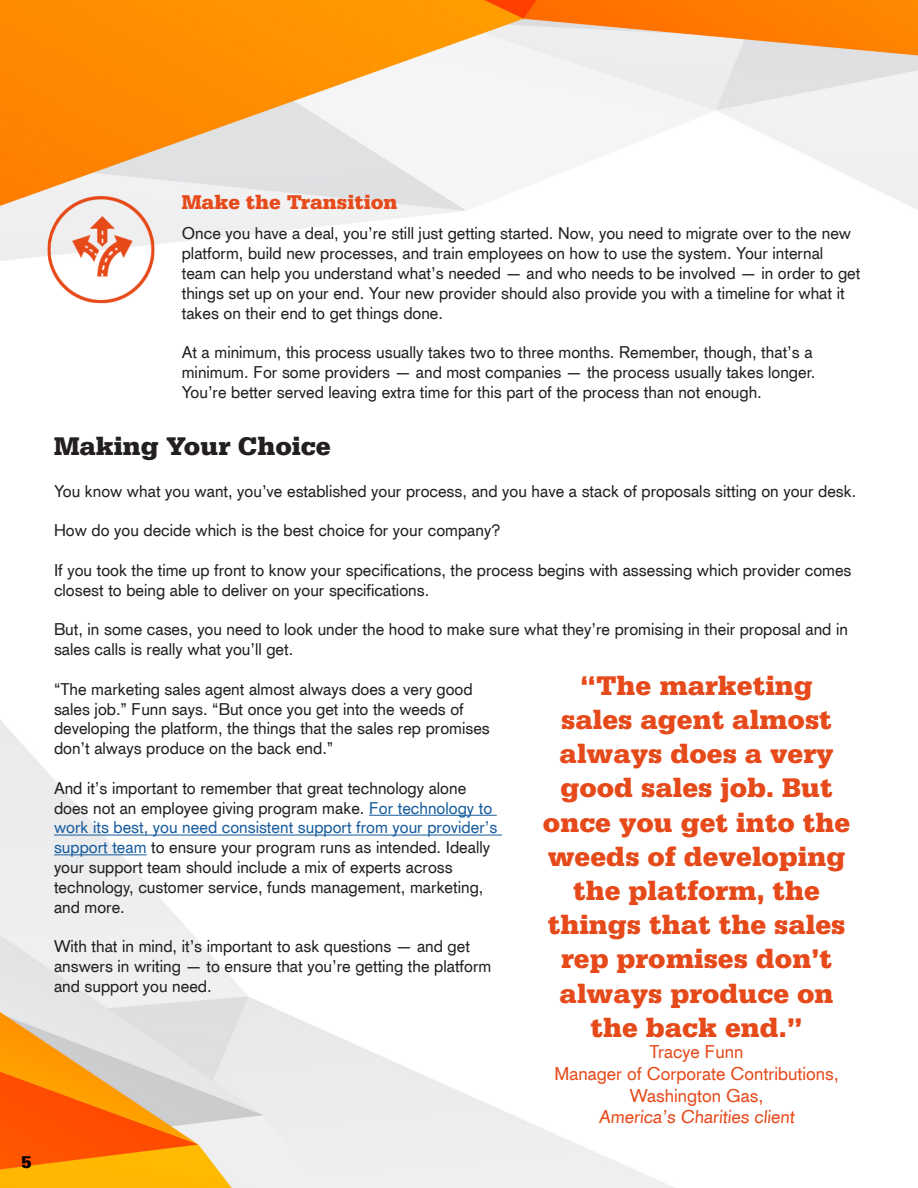
<style>
.page{position:relative;width:918px;height:1188px;background:#fff}
.page>*{position:absolute;margin:0;border:0;box-sizing:border-box;transform-origin:0 0}
.t1{font:900 28.5px/34.2px "Serifa";color:#e64a1a;text-align:center}
.t2{font:900 27px "Serifa";color:#231f20}
.t3{font:900 21px "Serifa";color:#e64a1a}
.t4{font:18px "Akzidenz Grotesk CE";color:#e64a1a}
.t5{font:900 18px "Serifa";color:#000}
.t6{font:16.5px/19.8px "Akzidenz Grotesk CE";color:#231f20}
.t7{font:16.5px "Akzidenz Grotesk CE";color:#175d9e}
.s1{color:#175d9e}
</style>
<div class="page">
<img style="left:0;top:0;width:918px;height:1188px">
<hr style="left:369px;top:815px;width:128px;height:1px;background:#175d9e">
<hr style="left:54px;top:835px;width:448px;height:1px;background:#175d9e">
<hr style="left:54px;top:854px;width:93px;height:1px;background:#175d9e">
<img style="left:45px;top:192px;width:113px;height:113px">
<p class="t5" style="left:22px;top:1152px;width:12px">5</p>
<p class="t3" style="left:182px;top:190px;width:217px">Make the Transition</p>
<p class="t6" style="left:182px;top:224px;width:680px">Once you have a deal, you’re still just getting started. Now, you need to migrate over to the new platform, build new processes, and train employees on how to use the system. Your internal team can help you understand what’s needed — and who needs to be involved — in order to get things set up on your end. Your new provider should also provide you with a timeline for what it takes on their end to get things done.</p>
<p class="t6" style="left:182px;top:342px;width:635px">At a minimum, this process usually takes two to three months. Remember, though, that’s a minimum. For some providers — and most companies — the process usually takes longer.<br>You’re better served leaving extra time for this part of the process than not enough.</p>
<p class="t2" style="left:54px;top:431px;width:278px">Making Your Choice</p>
<p class="t6" style="left:54px;top:481px;width:804px">You know what you want, you’ve established your process, and you have a stack of proposals sitting on your desk.</p>
<p class="t6" style="left:54px;top:521px;width:448px">How do you decide which is the best choice for your company?</p>
<p class="t6" style="left:54px;top:560px;width:799px">If you took the time up front to know your specifications, the process begins with assessing which provider comes closest to being able to deliver on your specifications.</p>
<p class="t6" style="left:54px;top:620px;width:795px">But, in some cases, you need to look under the hood to make sure what they’re promising in their proposal and in sales calls is really what you’ll get.</p>
<p class="t6" style="left:54px;top:679px;width:420px">“The marketing sales agent almost always does a very good</p>
<p class="t6" style="left:54px;top:699px;width:411px">sales job.” Funn says. “But once you get into the weeds of</p>
<p class="t6" style="left:54px;top:719px;width:437px">developing the platform, the things that the sales rep promises</p>
<p class="t6" style="left:54px;top:738px;width:281px">don’t always produce on the back end.”</p>
<p class="t6" style="left:54px;top:778px;width:414px">And it’s important to remember that great technology alone</p>
<p class="t6" style="left:54px;top:798px;width:440px">does not an employee giving program make. <span class="s1">For technology to</span></p>
<p class="t7" style="left:54px;top:817px;width:445px">work its best, you need consistent support from your provider’s</p>
<p class="t6" style="left:54px;top:837px;width:438px"><span class="s1">support team</span> to ensure your program runs as intended. Ideally</p>
<p class="t6" style="left:54px;top:857px;width:400px">your support team should include a mix of experts across</p>
<p class="t6" style="left:54px;top:877px;width:431px">technology, customer service, funds management, marketing,</p>
<p class="t6" style="left:54px;top:897px;width:72px">and more.</p>
<p class="t6" style="left:54px;top:936px;width:417px">With that in mind, it’s important to ask questions — and get</p>
<p class="t6" style="left:54px;top:956px;width:439px">answers in writing — to ensure that you’re getting the platform</p>
<p class="t6" style="left:54px;top:976px;width:159px">and support you need.</p>
<p class="t1" style="left:543px;top:668px;width:309px">“The marketing sales agent almost always does a very good sales job. But once you get into the weeds of developing the platform, the things that the sales rep promises don’t always produce on the back end.”</p>
<p class="t4" style="left:650px;top:1040px;width:96px">Tracye Funn</p>
<p class="t4" style="left:554px;top:1062px;width:286px">Manager of Corporate Contributions,</p>
<p class="t4" style="left:630px;top:1084px;width:135px">Washington Gas,</p>
<p class="t4" style="left:599px;top:1105px;width:199px">America’s Charities client</p>
</div>
